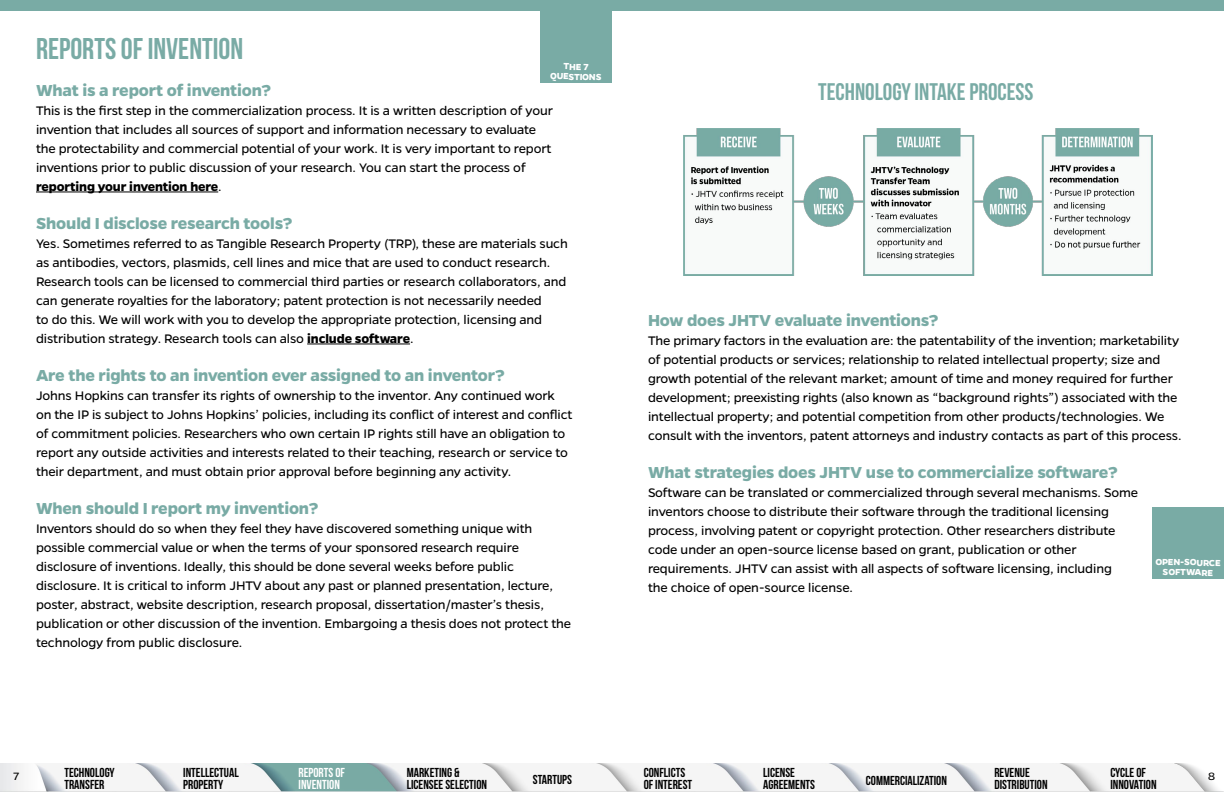
<style>
.page{position:relative;width:1224px;height:792px;background:#fff}
.page>*{position:absolute;margin:0;border:0;box-sizing:border-box;transform-origin:0 0}
.t1{font:30px "Bebas Neue";color:#79aba5}
.t2{font:24px "Bebas Neue";color:#79aba5}
.t3{font:700 18px "Gentona";letter-spacing:-.01em;color:#79aba5}
.t4{font:14px/19px "Gentona";letter-spacing:-.01em;color:#000}
.t5{font:13px/12px "Bebas Neue";color:#000}
.t6{font:13px/12px "Bebas Neue";color:#fff}
.t7{font:12px "Gentona";color:#000}
.t8{font:700 10px/10px "Gentona";color:#fff;text-align:center}
.s1{font-weight:700}
</style>
<div class="page">
<img style="left:0;top:763px;width:1224px;height:29px">
<div style="left:0;top:0;width:1224px;height:10px;background:#79aba5"></div>
<hr style="left:36px;top:192px;width:182px;height:1px;background:#000">
<hr style="left:307px;top:344px;width:103px;height:1px;background:#000">
<img style="left:683px;top:128px;width:470px;height:148px">
<div style="left:1152px;top:507px;width:72px;height:72px;background:#79aba5"></div>
<div style="left:540px;top:11px;width:72px;height:72px;background:#79aba5"></div>
<h1 class="t1" style="left:36px;top:32px;width:209px">REPORTS OF INVENTION</h1>
<p class="t8" style="left:550px;top:61px;width:53px;rotate:1deg">THE 7<br>QUESTIONS</p>
<p class="t3" style="left:36px;top:79px;width:237px">What is a report of invention?</p>
<p class="t4" style="left:36px;top:101px;width:519px">This is the first step in the commercialization process. It is a written description of your invention that includes all sources of support and information necessary to evaluate the protectability and commercial potential of your work. It is very important to report inventions prior to public discussion of your research. You can start the process of <span class="s1">reporting your invention here</span>.</p>
<p class="t3" style="left:36px;top:212px;width:258px">Should I disclose research tools?</p>
<p class="t4" style="left:36px;top:234px;width:533px">Yes. Sometimes referred to as Tangible Research Property (TRP), these are materials such as antibodies, vectors, plasmids, cell lines and mice that are used to conduct research.<br>Research tools can be licensed to commercial third parties or research collaborators, and can generate royalties for the laboratory; patent protection is not necessarily needed<br>to do this. We will work with you to develop the appropriate protection, licensing and distribution strategy. Research tools can also <span class="s1">include software</span>.</p>
<p class="t3" style="left:36px;top:364px;width:470px">Are the rights to an invention ever assigned to an inventor?</p>
<p class="t4" style="left:36px;top:386px;width:538px">Johns Hopkins can transfer its rights of ownership to the inventor. Any continued work on the IP is subject to Johns Hopkins’ policies, including its conflict of interest and conflict of commitment policies. Researchers who own certain IP rights still have an obligation to report any outside activities and interests related to their teaching, research or service to their department, and must obtain prior approval before beginning any activity.</p>
<p class="t3" style="left:36px;top:497px;width:284px">When should I report my invention?</p>
<p class="t4" style="left:36px;top:519px;width:537px">Inventors should do so when they feel they have discovered something unique with possible commercial value or when the terms of your sponsored research require disclosure of inventions. Ideally, this should be done several weeks before public disclosure. It is critical to inform JHTV about any past or planned presentation, lecture, poster, abstract, website description, research proposal, dissertation/master’s thesis, publication or other discussion of the invention. Embargoing a thesis does not protect the technology from public disclosure.</p>
<h2 class="t2" style="left:818px;top:79px;width:217px">TECHNOLOGY INTAKE PROCESS</h2>
<p class="t3" style="left:648px;top:310px;width:292px">How does JHTV evaluate inventions?</p>
<p class="t4" style="left:648px;top:331px;width:535px">The primary factors in the evaluation are: the patentability of the invention; marketability of potential products or services; relationship to related intellectual property; size and growth potential of the relevant market; amount of time and money required for further development; preexisting rights (also known as “background rights”) associated with the intellectual property; and potential competition from other products/technologies. We consult with the inventors, patent attorneys and industry contacts as part of this process.</p>
<p class="t3" style="left:648px;top:462px;width:471px">What strategies does JHTV use to commercialize software?</p>
<p class="t4" style="left:648px;top:483px;width:492px">Software can be translated or commercialized through several mechanisms. Some inventors choose to distribute their software through the traditional licensing process, involving patent or copyright protection. Other researchers distribute code under an open-source license based on grant, publication or other requirements. JHTV can assist with all aspects of software licensing, including<br>the choice of open-source license.</p>
<p class="t8" style="left:1156px;top:557px;width:67px;rotate:1deg">OPEN-SOURCE<br>SOFTWARE</p>
<p class="t5" style="left:64px;top:766px;width:52px">TECHNOLOGY<br>TRANSFER</p>
<p class="t6" style="left:299px;top:766px;width:48px">REPORTS OF<br>INVENTION</p>
<p class="t5" style="left:407px;top:766px;width:82px">MARKETING &amp;<br>LICENSEE SELECTION</p>
<p class="t5" style="left:533px;top:773px;width:41px">STARTUPS</p>
<p class="t5" style="left:644px;top:766px;width:50px">CONFLICTS<br>OF INTEREST</p>
<p class="t5" style="left:763px;top:766px;width:54px">LICENSE<br>AGREEMENTS</p>
<p class="t5" style="left:994px;top:766px;width:55px">REVENUE<br>DISTRIBUTION</p>
<p class="t5" style="left:1110px;top:766px;width:48px">CYCLE OF<br>INNOVATION</p>
<p class="t5" style="left:183px;top:766px;width:57px">INTELLECTUAL<br>PROPERTY</p>
<p class="t5" style="left:866px;top:775px;width:83px">COMMERCIALIZATION</p>
<p class="t7" style="left:13px;top:770px;width:7px">7</p>
<p class="t7" style="left:1208px;top:770px;width:8px">8</p>
</div>
